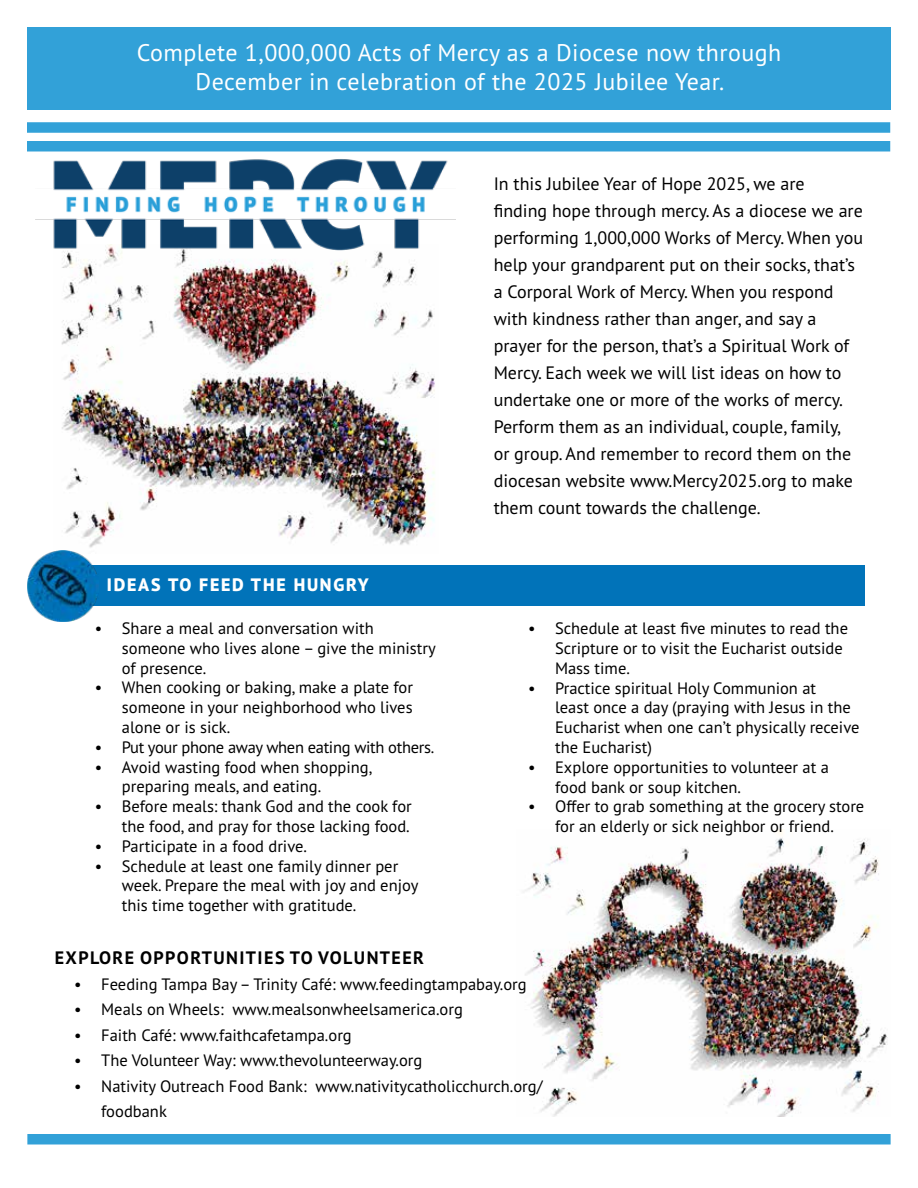
<style>
.page{position:relative;width:918px;height:1188px;background:#fff}
.page>*{position:absolute;margin:0;border:0;box-sizing:border-box;transform-origin:0 0}
.t1{font:24px/28.8px "PT Sans Pro";letter-spacing:.02em;color:#fff;text-align:center}
.t2{font:18px/27px "PT Sans Pro";color:#000}
.t3{font:700 18px "PT Sans Pro";letter-spacing:.08em;color:#000}
.t4{font:800 18px "PT Sans Pro";letter-spacing:.1em;color:#fff}
.t5{font:16.5px/19.8px "PT Sans Pro";color:#000}
.t6{font:16.5px "PT Sans Pro";letter-spacing:-.02em;color:#000}
</style>
<div class="page">
<img style="left:61px;top:278px;width:374px;height:270px">
<img style="left:35px;top:159px;width:421px;height:119px">
<img style="left:525px;top:829px;width:363px;height:288px">
<div style="left:27px;top:1134px;width:864px;height:10px;background:#32a1d8"></div>
<div style="left:91px;top:565px;width:773px;height:41px;background:#0173b9"></div>
<img style="left:27px;top:550px;width:72px;height:71px">
<div style="left:27px;top:27px;width:863px;height:82px;background:#32a1d8"></div>
<div style="left:27px;top:141px;width:863px;height:11px;background:#32a1d8"></div>
<div style="left:27px;top:122px;width:863px;height:11px;background:#32a1d8"></div>
<h1 class="t1" style="left:137px;top:38px;width:646px">Complete 1,000,000 Acts of Mercy as a Diocese now through<br>December in celebration of the 2025 Jubilee Year.</h1>
<p class="t4" style="left:107px;top:573px;width:263px">IDEAS TO FEED THE HUNGRY</p>
<p class="t2" style="left:494px;top:169px;width:371px">In this Jubilee Year of Hope 2025, we are<br>finding hope through mercy. As a diocese we are performing 1,000,000 Works of Mercy. When you help your grandparent put on their socks, that’s a Corporal Work of Mercy. When you respond with kindness rather than anger, and say a prayer for the person, that’s a Spiritual Work of Mercy. Each week we will list ideas on how to undertake one or more of the works of mercy.<br>Perform them as an individual, couple, family,<br>or group. And remember to record them on the diocesan website www.Mercy2025.org to make them count towards the challenge.</p>
<p class="t5" style="left:122px;top:618px;width:315px;text-indent:-27px">• Share a meal and conversation with someone who lives alone – give the ministry of presence.</p>
<p class="t5" style="left:122px;top:677px;width:293px;text-align:justify;text-indent:-27px">• When cooking or baking, make a plate for someone in your neighborhood who lives alone or is sick.</p>
<p class="t6" style="left:95px;top:736px;width:341px">• Put your phone away when eating with others.</p>
<p class="t5" style="left:122px;top:757px;width:252px;text-indent:-27px">• Avoid wasting food when shopping, preparing meals, and eating.</p>
<p class="t5" style="left:95px;top:796px;width:318px;text-align:right">• Before meals: thank God and the cook for the food, and pray for those lacking food.</p>
<p class="t5" style="left:95px;top:836px;width:214px">• Participate in a food drive.</p>
<p class="t5" style="left:122px;top:856px;width:298px;text-indent:-27px">• Schedule at least one family dinner per week. Prepare the meal with joy and enjoy this time together with gratitude.</p>
<p class="t3" style="left:55px;top:946px;width:371px">EXPLORE OPPORTUNITIES TO VOLUNTEER</p>
<p class="t5" style="left:74px;top:973px;width:454px">• Feeding Tampa Bay – Trinity Café: www.feedingtampabay.org</p>
<p class="t5" style="left:74px;top:999px;width:390px">• Meals on Wheels: www.mealsonwheelsamerica.org</p>
<p class="t5" style="left:74px;top:1024px;width:279px">• Faith Café: www.faithcafetampa.org</p>
<p class="t5" style="left:74px;top:1050px;width:350px">• The Volunteer Way: www.thevolunteerway.org</p>
<p class="t5" style="left:101px;top:1073px;width:443px;line-height:25.5px;text-indent:-27px">• Nativity Outreach Food Bank: www.nativitycatholicchurch.org/ foodbank</p>
<p class="t5" style="left:555px;top:618px;width:294px;text-indent:-27px">• Schedule at least five minutes to read the<br>Scripture or to visit the Eucharist outside<br>Mass time.</p>
<p class="t5" style="left:555px;top:677px;width:306px;text-indent:-27px">• Practice spiritual Holy Communion at<br>least once a day (praying with Jesus in the Eucharist when one can’t physically receive the Eucharist)</p>
<p class="t5" style="left:555px;top:757px;width:275px;text-indent:-27px">• Explore opportunities to volunteer at a food bank or soup kitchen.</p>
<p class="t5" style="left:528px;top:796px;width:338px;text-align:center">• Offer to grab something at the grocery store for an elderly or sick neighbor or friend.</p>
</div>
